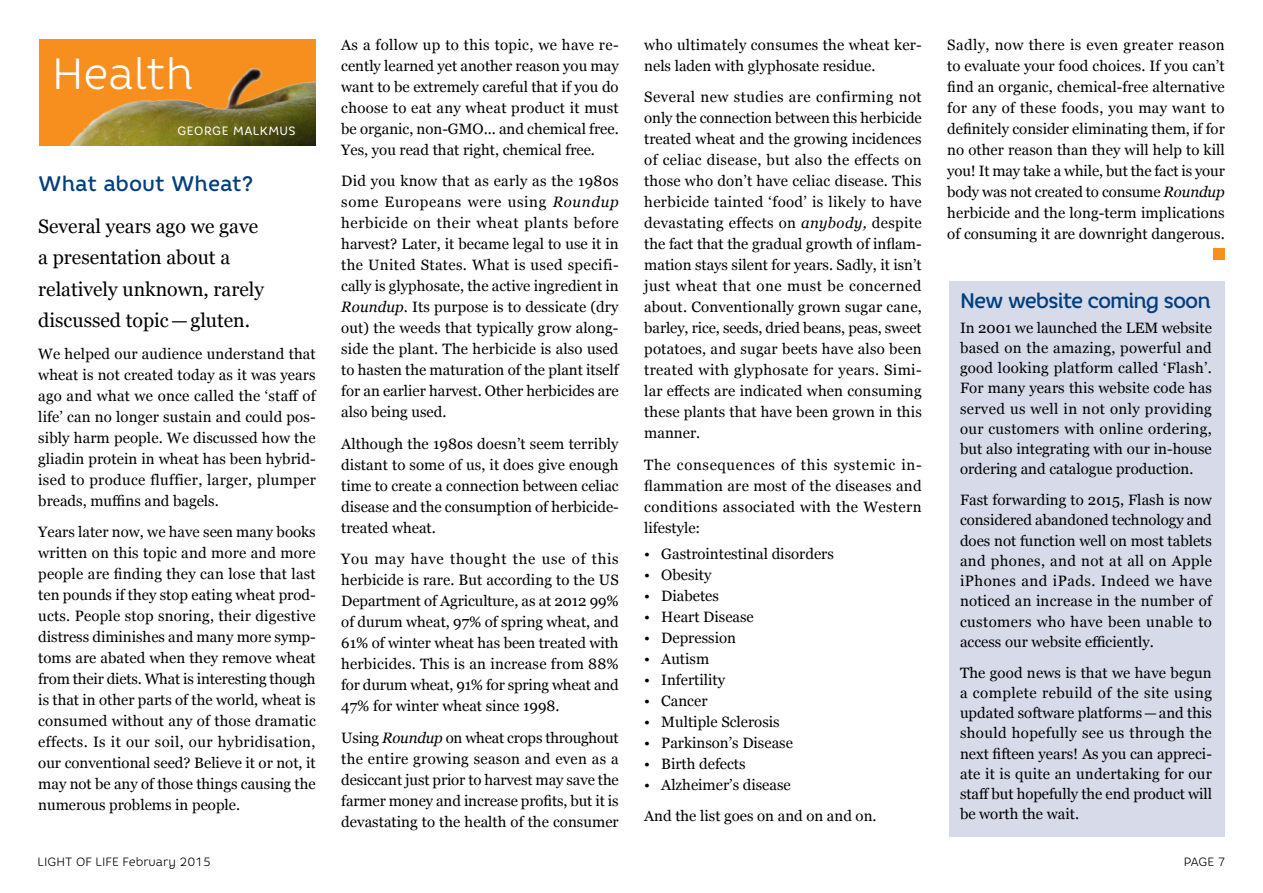
<style>
.page{position:relative;width:1263px;height:893px;background:#fff}
.page>*{position:absolute;margin:0;border:0;box-sizing:border-box;transform-origin:0 0}
.t1{font:300 43.5px "Core Rhino 35";letter-spacing:-.005em;color:#fff}
.t2{font:500 21px "Core Rhino 55";letter-spacing:-.05em;color:#003e7e}
.t3{font:500 21px "Core Rhino 55";color:#003e7e}
.t4{font:19.5px/31.5px "Georgia";color:#000}
.t5{font:15px/21px "Georgia";color:#000;text-align:justify}
.t6{font:300 12px "Core Rhino 35";color:#000}
.t7{font:12px "Core Rhino 45";letter-spacing:.04em;color:#fff}
.s1{font-style:italic}
</style>
<div class="page">
<div style="left:949px;top:281px;width:276px;height:555px;background:#d7dae9"></div>
<div style="left:1213px;top:248px;width:12px;height:12px;background:#f78f1e"></div>
<img style="left:39px;top:39px;width:277px;height:107px">
<h1 class="t1" style="left:52px;top:46px;width:143px">Health</h1>
<p class="t7" style="left:177px;top:123px;width:120px">GEORGE MALKMUS</p>
<h2 class="t3" style="left:38px;top:170px;width:217px">What about Wheat?</h2>
<h3 class="t4" style="left:38px;top:211px;width:227px">Several years ago we gave a presentation about a relatively unknown, rarely discussed topic—gluten.</h3>
<p class="t5" style="left:38px;top:343px;width:279px">We helped our audience understand that wheat is not created today as it was years ago and what we once called the ‘staff of life’ can no longer sustain and could pos&shy;sibly harm people. We discussed how the gliadin protein in wheat has been hybrid&shy;ised to produce fluffier, larger, plumper breads, muffins and bagels.</p>
<p class="t5" style="left:38px;top:522px;width:279px">Years later now, we have seen many books written on this topic and more and more people are finding they can lose that last ten pounds if they stop eating wheat prod&shy;ucts. People stop snoring, their digestive distress diminishes and many more symp&shy;toms are abated when they remove wheat from their diets. What is interesting though is that in other parts of the world, wheat is consumed without any of those dramatic effects. Is it our soil, our hybridisation, our conventional seed? Believe it or not, it may not be any of those things causing the numerous problems in people.</p>
<p class="t5" style="left:341px;top:34px;width:279px">As a follow up to this topic, we have re&shy;cently learned yet another reason you may want to be extremely careful that if you do choose to eat any wheat product it must be organic, non-GMO... and chemical free.<br>Yes, you read that right, chemical free.</p>
<p class="t5" style="left:341px;top:171px;width:279px">Did you know that as early as the 1980s some Europeans were using <span class="s1">Roundup </span>herbicide on their wheat plants before harvest? Later, it became legal to use it in the United States. What is used specifi&shy;cally is glyphosate, the active ingredient in <span class="s1">Roundup</span>. Its purpose is to dessicate (dry out) the weeds that typically grow along&shy;side the plant. The herbicide is also used to hasten the maturation of the plant itself for an earlier harvest. Other herbicides are also being used.</p>
<p class="t5" style="left:341px;top:433px;width:279px">Although the 1980s doesn’t seem terribly distant to some of us, it does give enough time to create a connection between celiac disease and the consumption of herbicide&shy;treated wheat.</p>
<p class="t5" style="left:341px;top:549px;width:279px">You may have thought the use of this herbicide is rare. But according to the US Department of Agriculture, as at 2012 99% of durum wheat, 97% of spring wheat, and 61% of winter wheat has been treated with herbicides. This is an increase from 88% for durum wheat, 91% for spring wheat and 47% for winter wheat since 1998.</p>
<p class="t5" style="left:341px;top:727px;width:279px">Using <span class="s1">Roundup</span> on wheat crops throughout the entire growing season and even as a desiccant just prior to harvest may save the farmer money and increase profits, but it is devastating to the health of the consumer</p>
<p class="t5" style="left:644px;top:34px;width:279px">who ultimately consumes the wheat ker&shy;nels laden with glyphosate residue.</p>
<p class="t5" style="left:644px;top:87px;width:279px">Several new studies are confirming not only the connection between this herbicide treated wheat and the growing incidences of celiac disease, but also the effects on those who don’t have celiac disease. This herbicide tainted ‘food’ is likely to have devastating effects on <span class="s1">anybody,</span> despite the fact that the gradual growth of inflam&shy;mation stays silent for years. Sadly, it isn’t just wheat that one must be concerned about. Conventionally grown sugar cane, barley, rice, seeds, dried beans, peas, sweet potatoes, and sugar beets have also been treated with glyphosate for years. Simi&shy;lar effects are indicated when consuming these plants that have been grown in this manner.</p>
<p class="t5" style="left:644px;top:454px;width:279px">The consequences of this systemic in&shy;flammation are most of the diseases and conditions associated with the Western lifestyle:</p>
<p class="t5" style="left:644px;top:544px;width:191px">• Gastrointestinal disorders</p>
<p class="t5" style="left:644px;top:565px;width:69px">• Obesity</p>
<p class="t5" style="left:644px;top:586px;width:76px">• Diabetes</p>
<p class="t5" style="left:644px;top:607px;width:111px">• Heart Disease</p>
<p class="t5" style="left:644px;top:628px;width:93px">• Depression</p>
<p class="t5" style="left:644px;top:649px;width:66px">• Autism</p>
<p class="t5" style="left:644px;top:670px;width:82px">• Infertility</p>
<p class="t5" style="left:644px;top:691px;width:65px">• Cancer</p>
<p class="t5" style="left:644px;top:712px;width:137px">• Multiple Sclerosis</p>
<p class="t5" style="left:644px;top:733px;width:150px">• Parkinson’s Disease</p>
<p class="t5" style="left:644px;top:754px;width:103px">• Birth defects</p>
<p class="t5" style="left:644px;top:769px;width:234px;line-height:31.5px">• Alzheimer’s disease<br>And the list goes on and on and on.</p>
<p class="t5" style="left:947px;top:34px;width:279px">Sadly, now there is even greater reason to evaluate your food choices. If you can’t find an organic, chemical-free alternative for any of these foods, you may want to definitely consider eliminating them, if for no other reason than they will help to kill you! It may take a while, but the fact is your body was not created to consume <span class="s1">Roundup </span>herbicide and the long-term implications of consuming it are downright dangerous.</p>
<h2 class="t2" style="left:960px;top:287px;width:252px">New website coming soon</h2>
<p class="t5" style="left:960px;top:318px;width:253px;line-height:20.2px">In 2001 we launched the LEM website based on the amazing, powerful and good looking platform called ‘Flash’.<br>For many years this website code has served us well in not only providing our customers with online ordering, but also integrating with our in-house ordering and catalogue production.</p>
<p class="t5" style="left:960px;top:490px;width:254px;line-height:20.2px">Fast forwarding to 2015, Flash is now considered abandoned technology and does not function well on most tablets and phones, and not at all on Apple iPhones and iPads. Indeed we have noticed an increase in the number of customers who have been unable to access our website efficiently.</p>
<p class="t5" style="left:960px;top:663px;width:254px;line-height:20.2px">The good news is that we have begun a complete rebuild of the site using updated software platforms—and this should hopefully see us through the next fifteen years! As you can appreci&shy;ate it is quite an undertaking for our staff but hopefully the end product will be worth the wait.</p>
<p class="t6" style="left:38px;top:855px;width:175px">LIGHT OF LIFE February 2015</p>
<p class="t6" style="left:1184px;top:855px;width:44px">PAGE 7</p>
</div>
